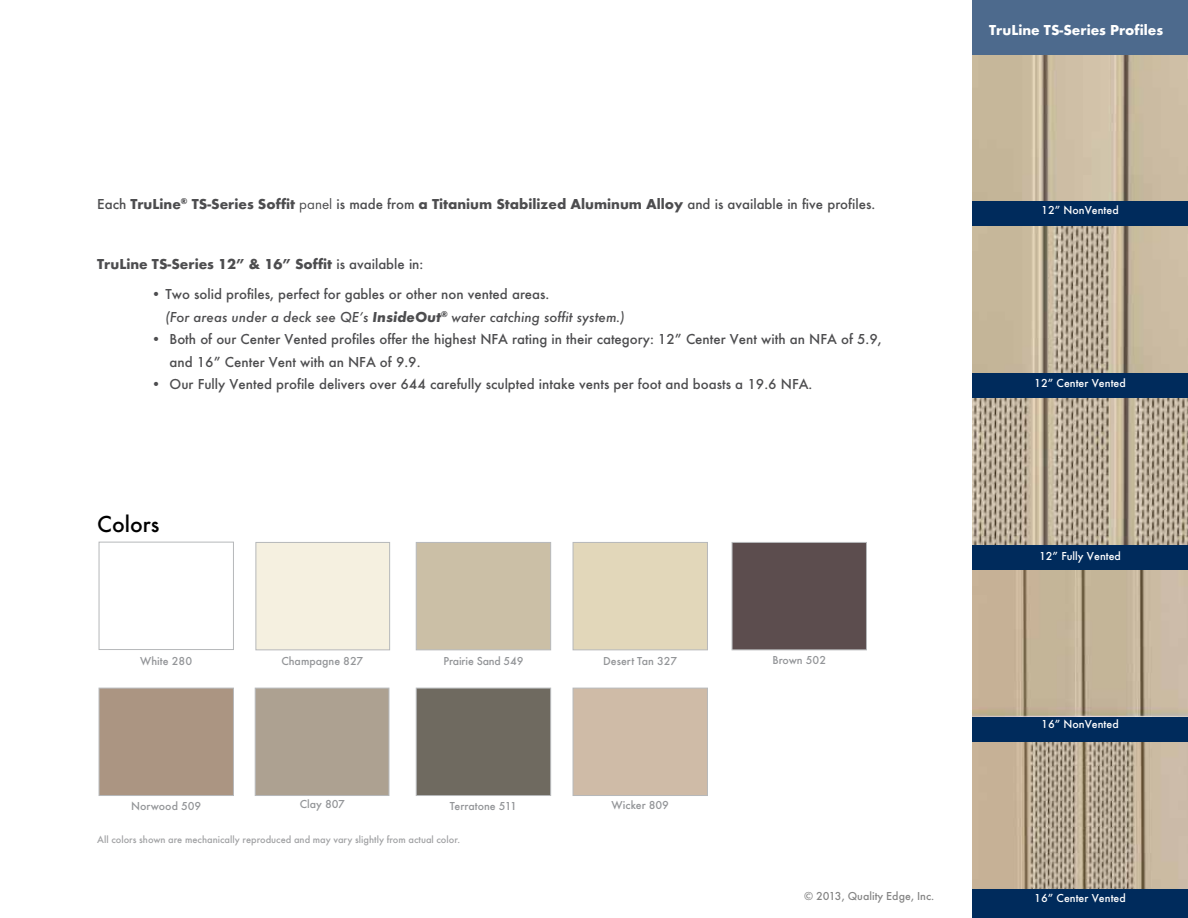
<style>
.page{position:relative;width:1188px;height:918px;background:#fff}
.page>*{position:absolute;margin:0;border:0;box-sizing:border-box;transform-origin:0 0}
.t1{font:500 24px "Futura T";color:#000}
.t2{font:500 15px/22.5px "Futura T";color:#4d4d4f}
.t3{font:700 15px "Futura T";color:#4d4d4f}
.t4{font:700 15px "Futura T";color:#fff}
.t5{font:500 12px "Futura T";color:#939598}
.t6{font:500 12px "Futura T";color:#fff}
.t7{font:500 12px "Futura T";color:#000}
.t8{font:500 10.5px "Futura T";color:#a1a2a4}
.s1{font-weight:500}
.s2{font-weight:400}
.s3{font-style:italic}
.s4{font-weight:700;font-style:italic}
</style>
<div class="page">
<div style="left:972px;top:0;width:216px;height:918px;background:#002b5c"></div>
<div style="left:972px;top:0;width:216px;height:55px;background:#4d6a8d"></div>
<div style="left:416px;top:688px;width:135px;height:108px;background:#6f6a60;border:1px solid #b6b8ba"></div>
<div style="left:573px;top:688px;width:135px;height:108px;background:#cfbba7;border:1px solid #b6b8ba"></div>
<div style="left:732px;top:542px;width:135px;height:108px;background:#5c4d4e;border:1px solid #b6b8ba"></div>
<div style="left:99px;top:688px;width:135px;height:108px;background:#ab9582;border:1px solid #b6b8ba"></div>
<div style="left:255px;top:688px;width:134px;height:108px;background:#ada191;border:1px solid #b6b8ba"></div>
<div style="left:573px;top:542px;width:135px;height:108px;background:#e2d7ba;border:1px solid #b6b8ba"></div>
<div style="left:416px;top:542px;width:135px;height:108px;background:#cbbfa6;border:1px solid #b6b8ba"></div>
<div style="left:99px;top:542px;width:135px;height:108px;background:#fff;border:1px solid #b6b8ba"></div>
<div style="left:256px;top:542px;width:134px;height:108px;background:#f5f0e0;border:1px solid #b6b8ba"></div>
<img style="left:972px;top:55px;width:216px;height:146px">
<img style="left:972px;top:227px;width:216px;height:146px">
<img style="left:972px;top:399px;width:216px;height:146px">
<img style="left:972px;top:742px;width:216px;height:146px">
<img style="left:972px;top:571px;width:216px;height:145px">
<p class="t4" style="left:989px;top:21px;width:175px">TruLine TS-Series Profiles</p>
<p class="t3" style="left:97px;top:195px;width:780px"><span class="s1">Each</span> TruLine<sup>®</sup> TS-Series Soffit <span class="s2">panel</span> <span class="s1">is made from</span> a Titanium Stabilized Aluminum Alloy <span class="s1">and is available in five profiles.</span></p>
<p class="t3" style="left:97px;top:255px;width:328px">TruLine TS-Series 12” &amp; 16” Soffit <span class="s1">is available in:</span></p>
<p class="t2" style="left:165px;top:283px;width:461px;text-indent:-14px">• Two solid profiles, perfect for gables or other non vented areas.<br><span class="s3">(For areas under a deck see QE’s</span> <span class="s4">InsideOut</span><sup>®</sup> <span class="s3">water catching soffit system.)</span></p>
<p class="t2" style="left:170px;top:328px;width:714px;text-indent:-18px">• Both of our Center Vented profiles offer the highest NFA rating in their category: 12” Center Vent with an NFA of 5.9, and 16” Center Vent with an NFA of 9.9.</p>
<p class="t2" style="left:151px;top:373px;width:663px">• Our Fully Vented profile delivers over 644 carefully sculpted intake vents per foot and boasts a 19.6 NFA.</p>
<h1 class="t1" style="left:97px;top:510px;width:64px">Colors</h1>
<p class="t5" style="left:140px;top:654px;width:53px">White 280</p>
<p class="t5" style="left:281px;top:654px;width:84px">Champagne 827</p>
<p class="t5" style="left:444px;top:654px;width:81px">Prairie Sand 549</p>
<p class="t5" style="left:603px;top:654px;width:76px">Desert Tan 327</p>
<p class="t5" style="left:131px;top:799px;width:72px">Norwood 509</p>
<p class="t5" style="left:300px;top:797px;width:47px">Clay 807</p>
<p class="t5" style="left:450px;top:799px;width:69px">Terratone 511</p>
<p class="t5" style="left:611px;top:798px;width:59px">Wicker 809</p>
<p class="t8" style="left:97px;top:833px;width:364px">All colors shown are mechanically reproduced and may vary slightly from actual color.</p>
<p class="t5" style="left:772px;top:653px;width:55px">Brown 502</p>
<p class="t7" style="left:804px;top:889px;width:132px">© 2013, Quality Edge, Inc.</p>
<p class="t6" style="left:1041px;top:203px;width:79px">12” NonVented</p>
<p class="t6" style="left:1034px;top:376px;width:93px">12” Center Vented</p>
<p class="t6" style="left:1039px;top:549px;width:83px">12” Fully Vented</p>
<p class="t6" style="left:1041px;top:717px;width:79px">16” NonVented</p>
<p class="t6" style="left:1034px;top:891px;width:93px">16” Center Vented</p>
</div>
